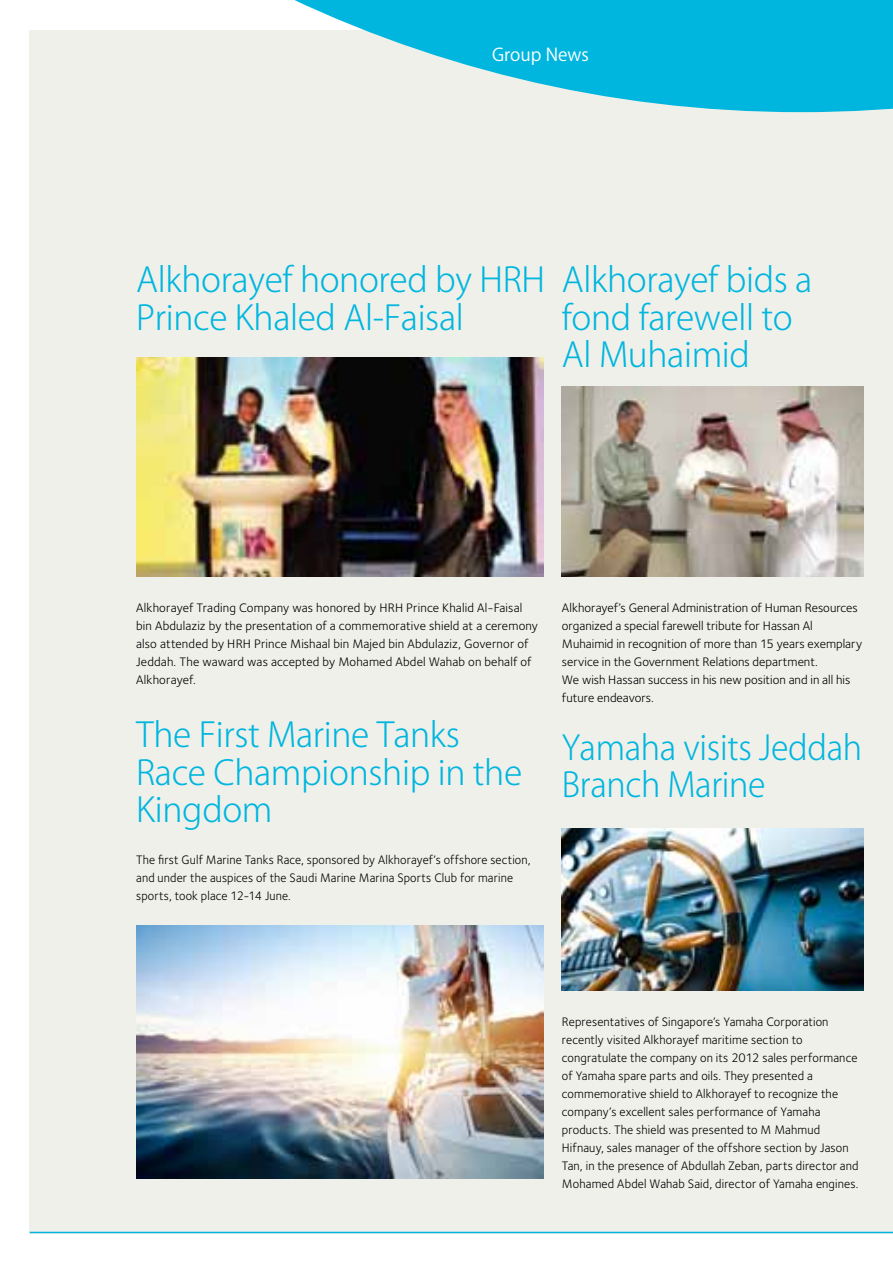
<style>
.page{position:relative;width:893px;height:1263px;background:#fff}
.page>*{position:absolute;margin:0;border:0;box-sizing:border-box;transform-origin:0 0}
.t1{font:300 33.75px/37.5px "Koz Go Pr 6 N";letter-spacing:-.01em;color:#00b6de}
.t2{font:300 33.75px/37.5px "Koz Go Pr 6 N";letter-spacing:-.01em;color:#00b6de;scale:.96 1}
.t3{font:17.55px "Koz Go Pr 6 N";color:#fff}
.t4{font:12.75px/18px "Foundry Sterling";letter-spacing:.01em;color:#000}
.t5{font:12.75px/18px "Foundry Sterling";letter-spacing:.01em;color:#000;scale:.96 1}
</style>
<div class="page">
<div style="left:30px;top:30px;width:863px;height:1203px;background:#f0f0eb"></div>
<svg style="left:294px;top:0;width:599px;height:112px;fill:#00b6de"></svg>
<hr style="left:30px;top:1232px;width:863px;height:1px;background:#00b6de">
<img style="left:136px;top:357px;width:408px;height:219px">
<img style="left:136px;top:926px;width:408px;height:253px">
<img style="left:562px;top:828px;width:301px;height:162px">
<img style="left:562px;top:386px;width:301px;height:190px">
<h2 class="t3" style="left:492px;top:45px;width:98px">Group News</h2>
<h1 class="t1" style="left:136px;top:262px;width:410px">Alkhorayef honored by HRH<br>Prince Khaled Al-Faisal</h1>
<h1 class="t1" style="left:562px;top:262px;width:252px">Alkhorayef bids a fond farewell to<br>Al Muhaimid</h1>
<p class="t4" style="left:136px;top:599px;width:403px">Alkhorayef Trading Company was honored by HRH Prince Khalid Al-Faisal bin Abdulaziz by the presentation of a commemorative shield at a ceremony also attended by HRH Prince Mishaal bin Majed bin Abdulaziz, Governor of Jeddah. The waward was accepted by Mohamed Abdel Wahab on behalf of Alkhorayef.</p>
<p class="t4" style="left:562px;top:599px;width:302px">Alkhorayef’s General Administration of Human Resources organized a special farewell tribute for Hassan Al Muhaimid in recognition of more than 15 years exemplary service in the Government Relations department.<br>We wish Hassan success in his new position and in all his future endeavors.</p>
<h1 class="t1" style="left:136px;top:717px;width:387px">The First Marine Tanks<br>Race Championship in the<br>Kingdom</h1>
<p class="t5" style="left:136px;top:851px;width:412px">The first Gulf Marine Tanks Race, sponsored by Alkhorayef’s offshore section, and under the auspices of the Saudi Marine Marina Sports Club for marine sports, took place 12-14 June.</p>
<h1 class="t2" style="left:562px;top:729px;width:314px">Yamaha visits Jeddah<br>Branch Marine</h1>
<p class="t4" style="left:562px;top:1013px;width:298px">Representatives of Singapore’s Yamaha Corporation recently visited Alkhorayef maritime section to congratulate the company on its 2012 sales performance of Yamaha spare parts and oils. They presented a commemorative shield to Alkhorayef to recognize the company’s excellent sales performance of Yamaha products. The shield was presented to M Mahmud Hifnauy, sales manager of the offshore section by Jason Tan, in the presence of Abdullah Zeban, parts director and Mohamed Abdel Wahab Said, director of Yamaha engines.</p>
</div>
